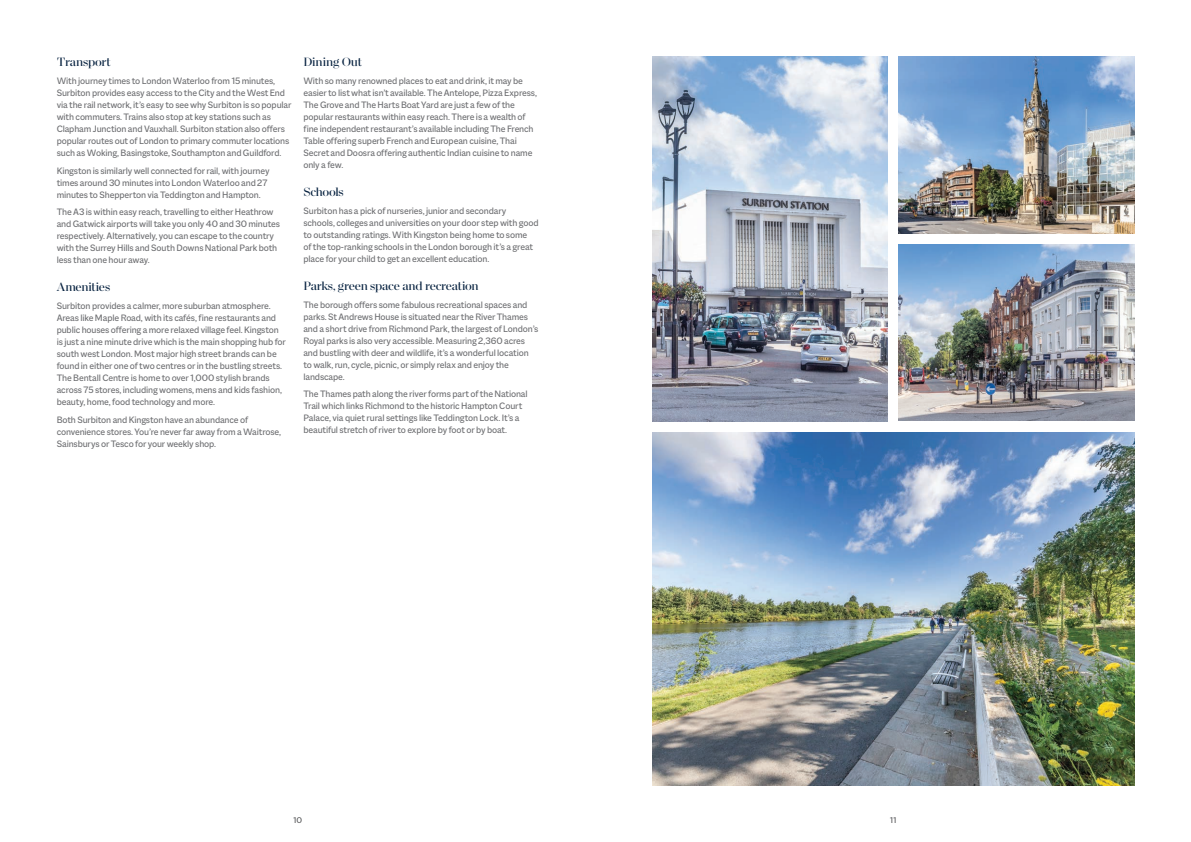
<style>
.page{position:relative;width:1191px;height:842px;background:#fff}
.page>*{position:absolute;margin:0;border:0;box-sizing:border-box;transform-origin:0 0}
.t1{font:13px "Macklin Display";letter-spacing:-.02em;color:#06213f}
.t2{font:10px/12px "Macklin Sans";letter-spacing:-.015em;color:#6c6d70}
.t3{font:9px "Macklin Sans";color:#57585a}
</style>
<div class="page">
<img style="left:899px;top:57px;width:235px;height:176px">
<img style="left:899px;top:244px;width:235px;height:177px">
<img style="left:652px;top:57px;width:235px;height:364px">
<img style="left:652px;top:432px;width:482px;height:353px">
<p class="t1" style="left:57px;top:55px;width:56px">Transport</p>
<p class="t2" style="left:57px;top:75px;width:236px">With journey times to London Waterloo from 15 minutes, Surbiton provides easy access to the City and the West End via the rail network, it’s easy to see why Surbiton is so popular with commuters. Trains also stop at key stations such as Clapham Junction and Vauxhall. Surbiton station also offers popular routes out of London to primary commuter locations such as Woking, Basingstoke, Southampton and Guildford.</p>
<p class="t2" style="left:57px;top:164px;width:214px">Kingston is similarly well connected for rail, with journey times around 30 minutes into London Waterloo and 27 minutes to Shepperton via Teddington and Hampton.</p>
<p class="t2" style="left:57px;top:206px;width:225px">The A3 is within easy reach, travelling to either Heathrow and Gatwick airports will take you only 40 and 30 minutes respectively. Alternatively, you can escape to the country with the Surrey Hills and South Downs National Park both less than one hour away.</p>
<p class="t1" style="left:57px;top:280px;width:55px">Amenities</p>
<p class="t2" style="left:57px;top:300px;width:231px">Surbiton provides a calmer, more suburban atmosphere.<br>Areas like Maple Road, with its cafés, fine restaurants and public houses offering a more relaxed village feel. Kingston is just a nine minute drive which is the main shopping hub for south west London. Most major high street brands can be found in either one of two centres or in the bustling streets.<br>The Bentall Centre is home to over 1,000 stylish brands across 75 stores, including womens, mens and kids fashion, beauty, home, food technology and more.</p>
<p class="t2" style="left:57px;top:413px;width:226px">Both Surbiton and Kingston have an abundance of convenience stores. You’re never far away from a Waitrose,<br>Sainsburys or Tesco for your weekly shop.</p>
<p class="t1" style="left:303px;top:55px;width:60px">Dining Out</p>
<p class="t2" style="left:303px;top:75px;width:235px">With so many renowned places to eat and drink, it may be easier to list what isn’t available. The Antelope, Pizza Express, The Grove and The Harts Boat Yard are just a few of the popular restaurants within easy reach. There is a wealth of fine independent restaurant’s available including The French Table offering superb French and European cuisine, Thai Secret and Doosra offering authentic Indian cuisine to name only a few.</p>
<p class="t1" style="left:303px;top:184px;width:42px">Schools</p>
<p class="t2" style="left:303px;top:204px;width:237px">Surbiton has a pick of nurseries, junior and secondary schools, colleges and universities on your door step with good to outstanding ratings. With Kingston being home to some<br>of the top-ranking schools in the London borough it’s a great place for your child to get an excellent education.</p>
<p class="t1" style="left:303px;top:278px;width:177px">Parks, green space and recreation</p>
<p class="t2" style="left:303px;top:298px;width:236px">The borough offers some fabulous recreational spaces and parks. St Andrews House is situated near the River Thames and a short drive from Richmond Park, the largest of London’s Royal parks is also very accessible. Measuring 2,360 acres and bustling with deer and wildlife, it’s a wonderful location to walk, run, cycle, picnic, or simply relax and enjoy the landscape.</p>
<p class="t2" style="left:303px;top:388px;width:226px">The Thames path along the river forms part of the National Trail which links Richmond to the historic Hampton Court Palace, via quiet rural settings like Teddington Lock. It’s a beautiful stretch of river to explore by foot or by boat.</p>
<p class="t3" style="left:293px;top:815px;width:11px">10</p>
<p class="t3" style="left:890px;top:815px;width:8px">11</p>
</div>
